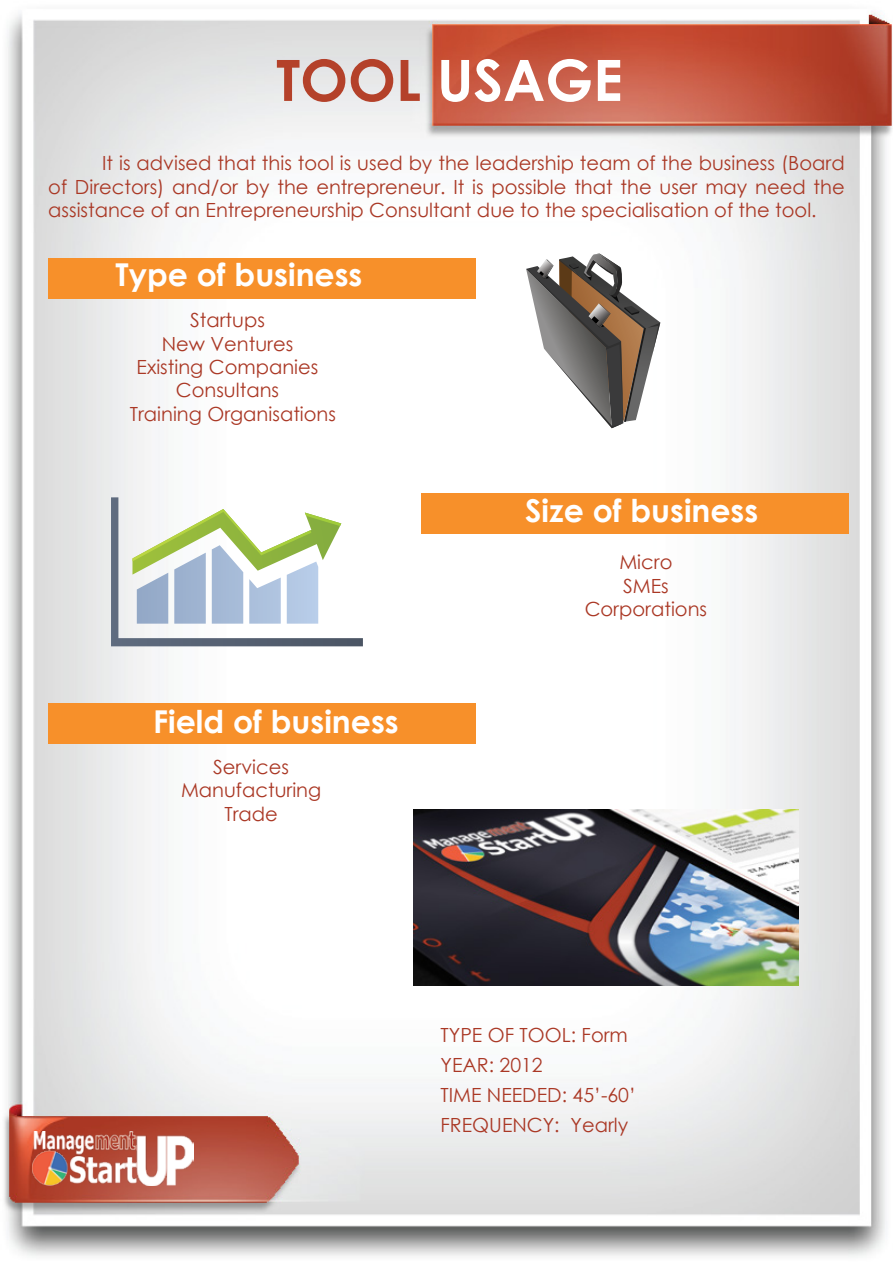
<style>
.page{position:relative;width:893px;height:1263px;background:#fff}
.page>*{position:absolute;margin:0;border:0;box-sizing:border-box;transform-origin:0 0}
.t1{font:700 57px "Century Gothic";color:#fff}
.t2{font:700 31.5px "Century Gothic";color:#fff}
.t3{font:19.5px/23.4px "Century Gothic";color:#aa3825;text-align:center}
.s1{color:#b4412a}
</style>
<div class="page">
<img style="left:4px;top:11px;width:889px;height:1246px">
<img style="left:33px;top:1131px;width:161px;height:54px">
<svg style="left:111px;top:497px;width:252px;height:149px"></svg>
<svg style="left:526px;top:253px;width:134px;height:175px"></svg>
<div style="left:48px;top:703px;width:428px;height:41px;background:#f7902a"></div>
<div style="left:421px;top:493px;width:428px;height:40px;background:#f7902a"></div>
<div style="left:48px;top:259px;width:428px;height:40px;background:#f7902a"></div>
<img style="left:413px;top:809px;width:386px;height:176px">
<h1 class="t1" style="left:276px;top:37px;width:348px"><span class="s1">TOOL</span> USAGE</h1>
<p class="t3" style="left:48px;top:151px;width:798px;text-align:justify;text-indent:54px">It is advised that this tool is used by the leadership team of the business (Board of Directors) and/or by the entrepreneur. It is possible that the user may need the assistance of an Entrepreneurship Consultant due to the specialisation of the tool.</p>
<h2 class="t2" style="left:116px;top:251px;width:248px">Type of business</h2>
<p class="t3" style="left:130px;top:308px;width:208px">Startups<br>New Ventures<br>Existing Companies<br>Consultans<br>Training Organisations</p>
<h2 class="t2" style="left:153px;top:697px;width:247px">Field of business</h2>
<p class="t3" style="left:181px;top:755px;width:142px">Services<br>Manufacturing<br>Trade</p>
<h2 class="t2" style="left:525px;top:486px;width:235px">Size of business</h2>
<p class="t3" style="left:585px;top:550px;width:124px">Micro<br>SMEs<br>Corporations</p>
<p class="t3" style="left:440px;top:1019px;width:197px;line-height:30px;text-align:left">TYPE OF TOOL: Form<br>YEAR: 2012<br>TIME NEEDED: 45’-60’<br>FREQUENCY: Yearly</p>
</div>
